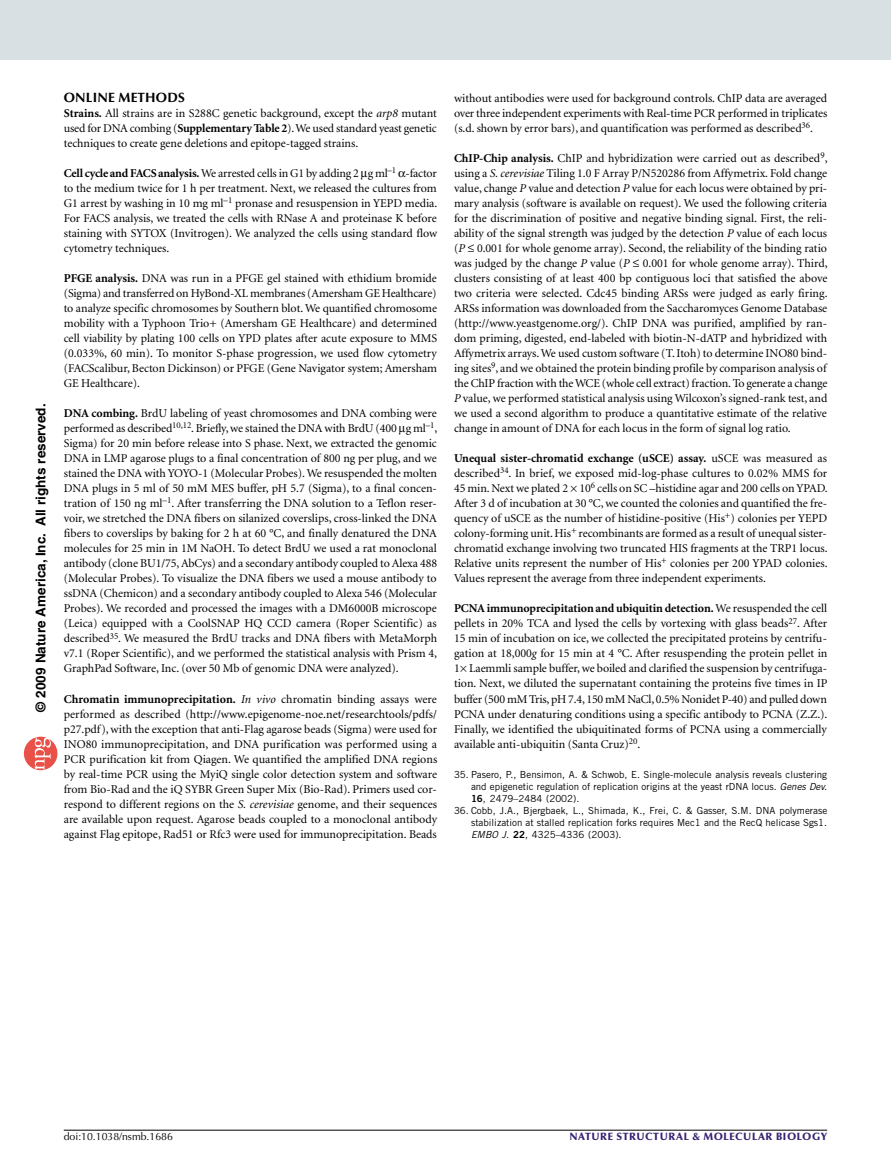
<style>
.page{position:relative;width:891px;height:1175px;background:#fff}
.page>*{position:absolute;margin:0;border:0;box-sizing:border-box;transform-origin:0 0}
.t1{font:700 13.5px "Helvetica";color:#000}
.pSec1ttlOnlineMethod{font:700 13.5px "Optima";letter-spacing:.01em;color:#000}
.pFirstParaMethod{font:12px/15px "Minion";letter-spacing:-.005em;color:#000;text-align:justify}
.t2{font:900 10.5px "Optima";letter-spacing:.05em;color:#352171}
.pDoiRRH{font:10.5px "Optima";color:#000}
.pReference2{font:9.75px/12px "Trade Gothic";color:#000;text-align:justify}
.s1{font-weight:700}
.s2{font-style:italic}
.s3{font-family:"Trade Gothic Bold Two"}
</style>
<div class="page">
<div style="left:0;top:0;width:891px;height:60px;background:#d8e0e4"></div>
<hr style="left:64px;top:1129px;width:763px;height:1px;background:#000">
<svg style="left:24px;top:736px;width:33px;height:34px"></svg>
<p class="t1" style="left:36px;top:711px;width:309px;rotate:-90deg">© 2009 Nature America, Inc. All rights reserved.</p>
<p class="pSec1ttlOnlineMethod" style="left:64px;top:90px;width:123px">ONLINE METHODS</p>
<p class="pFirstParaMethod" style="left:64px;top:106px;width:375px"><span class="s1">Strains.</span> All strains are in S288C genetic background, except the <span class="s2">arp8</span> mutant used for DNA combing (<span class="s1">Supplementary Table 2</span>). We used standard yeast genetic techniques to create gene deletions and epitope-tagged strains.</p>
<p class="pFirstParaMethod" style="left:64px;top:166px;width:375px"><span class="s1">Cell cycle and FACS analysis.</span> We arrested cells in G1 by adding 2 g ml<sup>–1</sup> -factor to the medium twice for 1 h per treatment. Next, we released the cultures from G1 arrest by washing in 10 mg ml<sup>–1</sup> pronase and resuspension in YEPD media.<br>For FACS analysis, we treated the cells with RNase A and proteinase K before staining with SYTOX (Invitrogen). We analyzed the cells using standard flow cytometry techniques.</p>
<p class="pFirstParaMethod" style="left:64px;top:271px;width:375px"><span class="s1">PFGE analysis.</span> DNA was run in a PFGE gel stained with ethidium bromide (Sigma) and transferred on HyBond-XL membranes (Amersham GE Healthcare) to analyze specific chromosomes by Southern blot. We quantified chromosome mobility with a Typhoon Trio+ (Amersham GE Healthcare) and determined cell viability by plating 100 cells on YPD plates after acute exposure to MMS (0.033%, 60 min). To monitor S-phase progression, we used flow cytometry (FACScalibur, Becton Dickinson) or PFGE (Gene Navigator system; Amersham GE Healthcare).</p>
<p class="pFirstParaMethod" style="left:64px;top:406px;width:375px"><span class="s1">DNA combing.</span> BrdU labeling of yeast chromosomes and DNA combing were performed as described<sup>10,12</sup>. Briefly, we stained the DNA with BrdU (400 g ml<sup>–1</sup>, Sigma) for 20 min before release into S phase. Next, we extracted the genomic DNA in LMP agarose plugs to a final concentration of 800 ng per plug, and we stained the DNA with YOYO-1 (Molecular Probes). We resuspended the molten DNA plugs in 5 ml of 50 mM MES buffer, pH 5.7 (Sigma), to a final concen&shy;tration of 150 ng ml<sup>–1</sup>. After transferring the DNA solution to a Teflon reser&shy;voir, we stretched the DNA fibers on silanized coverslips, cross-linked the DNA fibers to coverslips by baking for 2 h at 60 °C, and finally denatured the DNA molecules for 25 min in 1M NaOH. To detect BrdU we used a rat monoclonal antibody (clone BU1/75, AbCys) and a secondary antibody coupled to Alexa 488 (Molecular Probes). To visualize the DNA fibers we used a mouse antibody to ssDNA (Chemicon) and a secondary antibody coupled to Alexa 546 (Molecular Probes). We recorded and processed the images with a DM6000B microscope (Leica) equipped with a CoolSNAP HQ CCD camera (Roper Scientific) as described<sup>35</sup>. We measured the BrdU tracks and DNA fibers with MetaMorph v7.1 (Roper Scientific), and we performed the statistical analysis with Prism 4, GraphPad Software, Inc. (over 50 Mb of genomic DNA were analyzed).</p>
<p class="pFirstParaMethod" style="left:64px;top:691px;width:375px"><span class="s1">Chromatin immunoprecipitation.</span> <span class="s2">In vivo</span> chromatin binding assays were performed as described (http://www.epigenome-noe.net/researchtools/pdfs/ p27.pdf), with the exception that anti-Flag agarose beads (Sigma) were used for INO80 immunoprecipitation, and DNA purification was performed using a PCR purification kit from Qiagen. We quantified the amplified DNA regions by real-time PCR using the MyiQ single color detection system and software from Bio-Rad and the iQ SYBR Green Super Mix (Bio-Rad). Primers used cor&shy;respond to different regions on the <span class="s2">S. cerevisiae</span> genome, and their sequences are available upon request. Agarose beads coupled to a monoclonal antibody against Flag epitope, Rad51 or Rfc3 were used for immunoprecipitation. Beads</p>
<p class="pFirstParaMethod" style="left:454px;top:91px;width:375px">without antibodies were used for background controls. ChIP data are averaged over three independent experiments with Real-time PCR performed in triplicates (s.d. shown by error bars), and quantification was performed as described<sup>36</sup>.</p>
<p class="pFirstParaMethod" style="left:454px;top:151px;width:375px"><span class="s1">ChIP-Chip analysis.</span> ChIP and hybridization were carried out as described<sup>9</sup>, using a <span class="s2">S. cerevisiae</span> Tiling 1.0 F Array P/N520286 from Affymetrix. Fold change value, change <span class="s2">P</span> value and detection <span class="s2">P</span> value for each locus were obtained by pri&shy;mary analysis (software is available on request). We used the following criteria for the discrimination of positive and negative binding signal. First, the reli&shy;ability of the signal strength was judged by the detection <span class="s2">P</span> value of each locus (<span class="s2">P</span> ≤ 0.001 for whole genome array). Second, the reliability of the binding ratio was judged by the change <span class="s2">P</span> value (<span class="s2">P</span> ≤ 0.001 for whole genome array). Third, clusters consisting of at least 400 bp contiguous loci that satisfied the above two criteria were selected. Cdc45 binding ARSs were judged as early firing.<br>ARSs information was downloaded from the Saccharomyces Genome Database (http://www.yeastgenome.org/). ChIP DNA was purified, amplified by ran&shy;dom priming, digested, end-labeled with biotin-N-dATP and hybridized with Affymetrix arrays. We used custom software (T. Itoh) to determine INO80 bind&shy;ing sites<sup>9</sup>, and we obtained the protein binding profile by comparison analysis of the ChIP fraction with the WCE (whole cell extract) fraction. To generate a change <span class="s2">P</span> value, we performed statistical analysis using Wilcoxon’s signed-rank test, and we used a second algorithm to produce a quantitative estimate of the relative change in amount of DNA for each locus in the form of signal log ratio.</p>
<p class="pFirstParaMethod" style="left:454px;top:451px;width:375px"><span class="s1">Unequal sister-chromatid exchange (uSCE) assay.</span> uSCE was measured as described<sup>34</sup>. In brief, we exposed mid-log-phase cultures to 0.02% MMS for 45 min. Next we plated 2 × 10<sup>6</sup> cells on SC –histidine agar and 200 cells on YPAD.<br>After 3 d of incubation at 30 °C, we counted the colonies and quantified the fre&shy;quency of uSCE as the number of histidine-positive (His<sup>+</sup>) colonies per YEPD colony-forming unit. His<sup>+</sup> recombinants are formed as a result of unequal sister&shy;chromatid exchange involving two truncated HIS fragments at the TRP1 locus.<br>Relative units represent the number of His<sup>+</sup> colonies per 200 YPAD colonies.<br>Values represent the average from three independent experiments.</p>
<p class="pFirstParaMethod" style="left:454px;top:601px;width:375px"><span class="s1">PCNA immunoprecipitation and ubiquitin detection.</span> We resuspended the cell pellets in 20% TCA and lysed the cells by vortexing with glass beads<sup>27</sup>. After 15 min of incubation on ice, we collected the precipitated proteins by centrifu&shy;gation at 18,000<span class="s2">g</span> for 15 min at 4 °C. After resuspending the protein pellet in 1× Laemmli sample buffer, we boiled and clarified the suspension by centrifuga&shy;tion. Next, we diluted the supernatant containing the proteins five times in IP buffer (500 mM Tris, pH 7.4, 150 mM NaCl, 0.5% Nonidet P-40) and pulled down PCNA under denaturing conditions using a specific antibody to PCNA (Z.Z.).<br>Finally, we identified the ubiquitinated forms of PCNA using a commercially available anti-ubiquitin (Santa Cruz)<sup>20</sup>.</p>
<p class="pReference2" style="left:471px;top:768px;width:358px;text-indent:-17px">35. Pasero, P., Bensimon, A. &amp; Schwob, E. Single-molecule analysis reveals clustering and epigenetic regulation of replication origins at the yeast rDNA locus. <span class="s2">Genes Dev.<br></span><span class="s3">16</span>, 2479–2484 (2002).</p>
<p class="pReference2" style="left:471px;top:804px;width:358px;text-indent:-17px">36. Cobb, J.A., Bjergbaek, L., Shimada, K., Frei, C. &amp; Gasser, S.M. DNA polymerase stabilization at stalled replication forks requires Mec1 and the RecQ helicase Sgs1.<br><span class="s2">EMBO J.</span> <span class="s3">22</span>, 4325–4336 (2003).</p>
<p class="pDoiRRH" style="left:64px;top:1130px;width:111px">doi:10.1038/nsmb.1686</p>
<p class="t2" style="left:570px;top:1130px;width:259px">NATURE STRUCTURAL &amp; MOLECULAR BIOLOGY</p>
</div>
